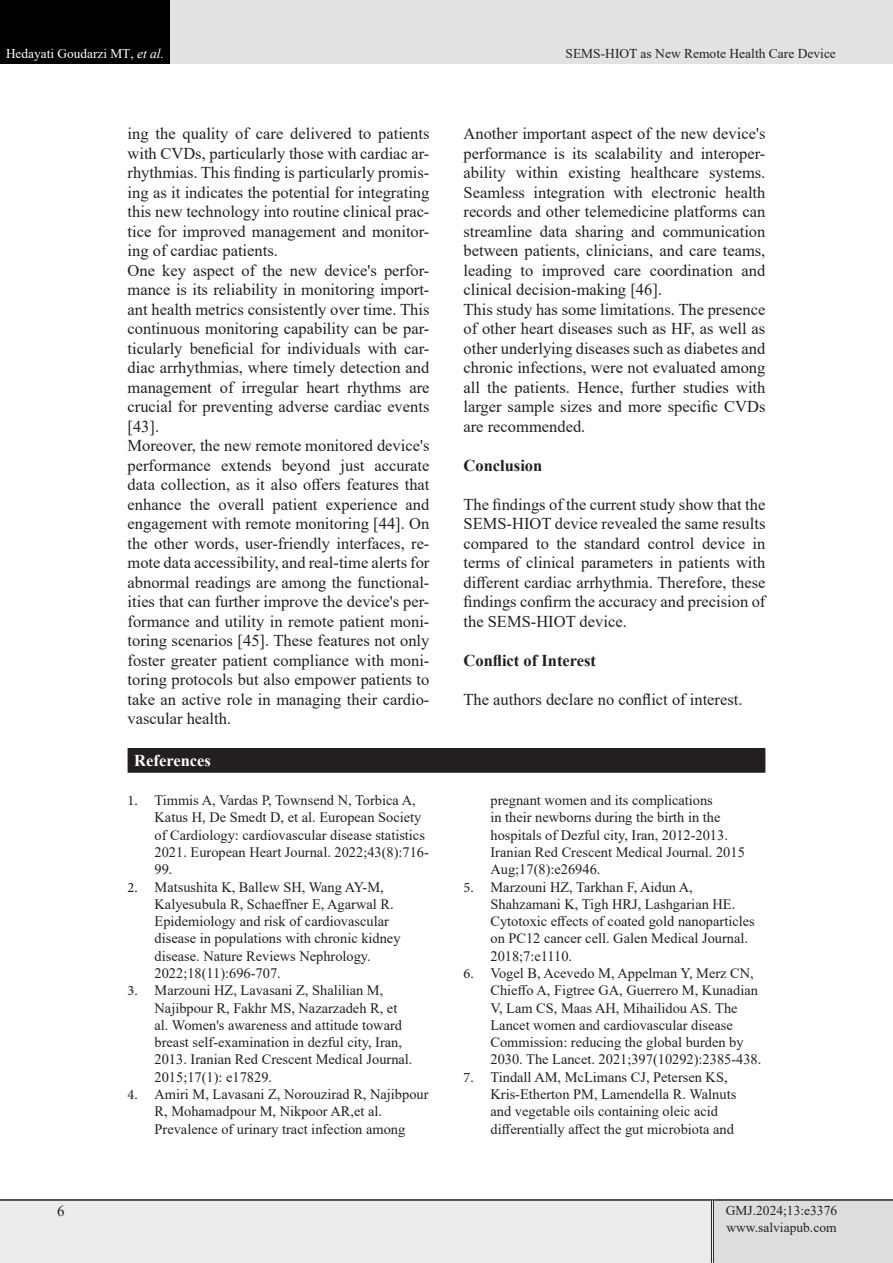
<style>
.page{position:relative;width:893px;height:1263px;background:#fff}
.page>*{position:absolute;margin:0;border:0;box-sizing:border-box;transform-origin:0 0}
.List_Paragraph{font:16.5px/19.5px "Times New Roman";color:#231f20;text-align:justify}
.List_Paragraph-2{font:700 16.5px "Times New Roman";color:#231f20}
.t1{font:700 16.5px "Times New Roman";color:#fff}
.t2{font:15px "Times New Roman";color:#231f20}
.t3{font:14.4px/17.2px "Times New Roman";color:#231f20}
.lllllllllllllll{font:13.5px "Times New Roman";color:#231f20}
.t4{font:13.35px "Times New Roman";color:#fff}
.s1{font-size:13.5px}
.s2{font-style:italic;font-size:13.5px}
.s3{font-family:"Minion Pro"}
</style>
<div class="page">
<div style="left:0;top:1200px;width:712px;height:63px;background:#ececee"></div>
<div style="left:712px;top:1200px;width:181px;height:63px;background:#dcdddf"></div>
<hr style="left:711px;top:1201px;width:3px;height:62px;background:#fff">
<hr style="left:711px;top:1201px;width:1px;height:62px;background:#231f20">
<hr style="left:713px;top:1201px;width:1px;height:62px;background:#231f20">
<hr style="left:0;top:1199px;width:712px;height:2px;background:#231f20">
<hr style="left:712px;top:1199px;width:181px;height:2px;background:#231f20">
<div style="left:0;top:0;width:170px;height:64px;background:#000"></div>
<div style="left:170px;top:0;width:723px;height:64px;background:#e1e2e4"></div>
<div style="left:128px;top:749px;width:637px;height:23px;background:#231f20"></div>
<hr style="left:128px;top:748px;width:637px;height:1px;background:#231f20">
<hr style="left:128px;top:771px;width:637px;height:2px;background:#231f20">
<p class="t4" style="left:6px;top:44px;width:160px">Hedayati Goudarzi MT<span class="s1">,</span> <span class="s2">et al.</span></p>
<p class="lllllllllllllll" style="left:565px;top:44px;width:272px">SEMS-HIOT as New Remote Health Care Device</p>
<p class="List_Paragraph" style="left:128px;top:123px;width:303px">ing the quality of care delivered to patients with CVDs, particularly those with cardiac ar&shy;rhythmias. This finding is particularly promis&shy;ing as it indicates the potential for integrating this new technology into routine clinical prac&shy;tice for improved management and monitor&shy;ing of cardiac patients.</p>
<p class="List_Paragraph" style="left:128px;top:260px;width:303px">One key aspect of the new device's perfor&shy;mance is its reliability in monitoring import&shy;ant health metrics consistently over time. This continuous monitoring capability can be par&shy;ticularly beneficial for individuals with car&shy;diac arrhythmias, where timely detection and management of irregular heart rhythms are crucial for preventing adverse cardiac events [43].</p>
<p class="List_Paragraph" style="left:128px;top:435px;width:303px">Moreover, the new remote monitored device's performance extends beyond just accurate data collection, as it also offers features that enhance the overall patient experience and engagement with remote monitoring [44]. On the other words, user-friendly interfaces, re&shy;mote data accessibility, and real-time alerts for abnormal readings are among the functional&shy;ities that can further improve the device's per&shy;formance and utility in remote patient moni&shy;toring scenarios [45]. These features not only foster greater patient compliance with moni&shy;toring protocols but also empower patients to take an active role in managing their cardio&shy;vascular health.</p>
<p class="t1" style="left:134px;top:748px;width:78px">References</p>
<p class="t3" style="left:155px;top:791px;width:276px;text-indent:-27px"><span class="s3">1.</span> Timmis A, Vardas P, Townsend N, Torbica A, Katus H, De Smedt D, et al. European Society of Cardiology: cardiovascular disease statistics 2021. European Heart Journal. 2022;43(8):716- 99.</p>
<p class="t3" style="left:155px;top:878px;width:247px;text-indent:-27px"><span class="s3">2.</span> Matsushita K, Ballew SH, Wang AY-M, Kalyesubula R, Schaeffner E, Agarwal R.<br>Epidemiology and risk of cardiovascular disease in populations with chronic kidney disease. Nature Reviews Nephrology.<br>2022;18(11):696-707.</p>
<p class="t3" style="left:155px;top:981px;width:259px;text-indent:-27px"><span class="s3">3.</span> Marzouni HZ, Lavasani Z, Shalilian M, Najibpour R, Fakhr MS, Nazarzadeh R, et al. Women's awareness and attitude toward breast self-examination in dezful city, Iran, 2013. Iranian Red Crescent Medical Journal.<br>2015;17(1): e17829.</p>
<p class="t3" style="left:155px;top:1085px;width:275px;text-indent:-27px"><span class="s3">4.</span> Amiri M, Lavasani Z, Norouzirad R, Najibpour<br>R, Mohamadpour M, Nikpoor AR,et al.<br>Prevalence of urinary tract infection among</p>
<p class="List_Paragraph" style="left:463px;top:123px;width:303px">Another important aspect of the new device's performance is its scalability and interoper&shy;ability within existing healthcare systems.<br>Seamless integration with electronic health records and other telemedicine platforms can streamline data sharing and communication between patients, clinicians, and care teams, leading to improved care coordination and clinical decision-making [46].</p>
<p class="List_Paragraph" style="left:463px;top:299px;width:303px">This study has some limitations. The presence of other heart diseases such as HF, as well as other underlying diseases such as diabetes and chronic infections, were not evaluated among all the patients. Hence, further studies with larger sample sizes and more specific CVDs are recommended.</p>
<p class="List_Paragraph-2" style="left:463px;top:453px;width:80px">Conclusion</p>
<p class="List_Paragraph" style="left:463px;top:494px;width:303px">The findings of the current study show that the SEMS-HIOT device revealed the same results compared to the standard control device in terms of clinical parameters in patients with different cardiac arrhythmia. Therefore, these findings confirm the accuracy and precision of the SEMS-HIOT device.</p>
<p class="List_Paragraph-2" style="left:463px;top:648px;width:134px">Conflict of Interest</p>
<p class="List_Paragraph" style="left:463px;top:689px;width:281px">The authors declare no conflict of interest.</p>
<p class="t3" style="left:490px;top:791px;width:256px">pregnant women and its complications<br>in their newborns during the birth in the hospitals of Dezful city, Iran, 2012-2013.<br>Iranian Red Crescent Medical Journal. 2015<br>Aug;17(8):e26946.</p>
<p class="t3" style="left:490px;top:878px;width:266px;text-indent:-27px"><span class="s3">5.</span> Marzouni HZ, Tarkhan F, Aidun A, Shahzamani K, Tigh HRJ, Lashgarian HE.<br>Cytotoxic effects of coated gold nanoparticles on PC12 cancer cell. Galen Medical Journal.<br>2018;7:e1110.</p>
<p class="t3" style="left:490px;top:964px;width:272px;text-indent:-27px"><span class="s3">6.</span> Vogel B, Acevedo M, Appelman Y, Merz CN, Chieffo A, Figtree GA, Guerrero M, Kunadian V, Lam CS, Maas AH, Mihailidou AS. The Lancet women and cardiovascular disease Commission: reducing the global burden by 2030. The Lancet. 2021;397(10292):2385-438.</p>
<p class="t3" style="left:490px;top:1068px;width:247px;text-indent:-27px"><span class="s3">7.</span> Tindall AM, McLimans CJ, Petersen KS, Kris-Etherton PM, Lamendella R. Walnuts and vegetable oils containing oleic acid differentially affect the gut microbiota and</p>
<p class="t2" style="left:57px;top:1201px;width:9px">6</p>
<p class="lllllllllllllll" style="left:726px;top:1201px;width:113px">GMJ.2024;13:e3376</p>
<p class="lllllllllllllll" style="left:726px;top:1217px;width:112px">www.salviapub.com</p>
</div>
